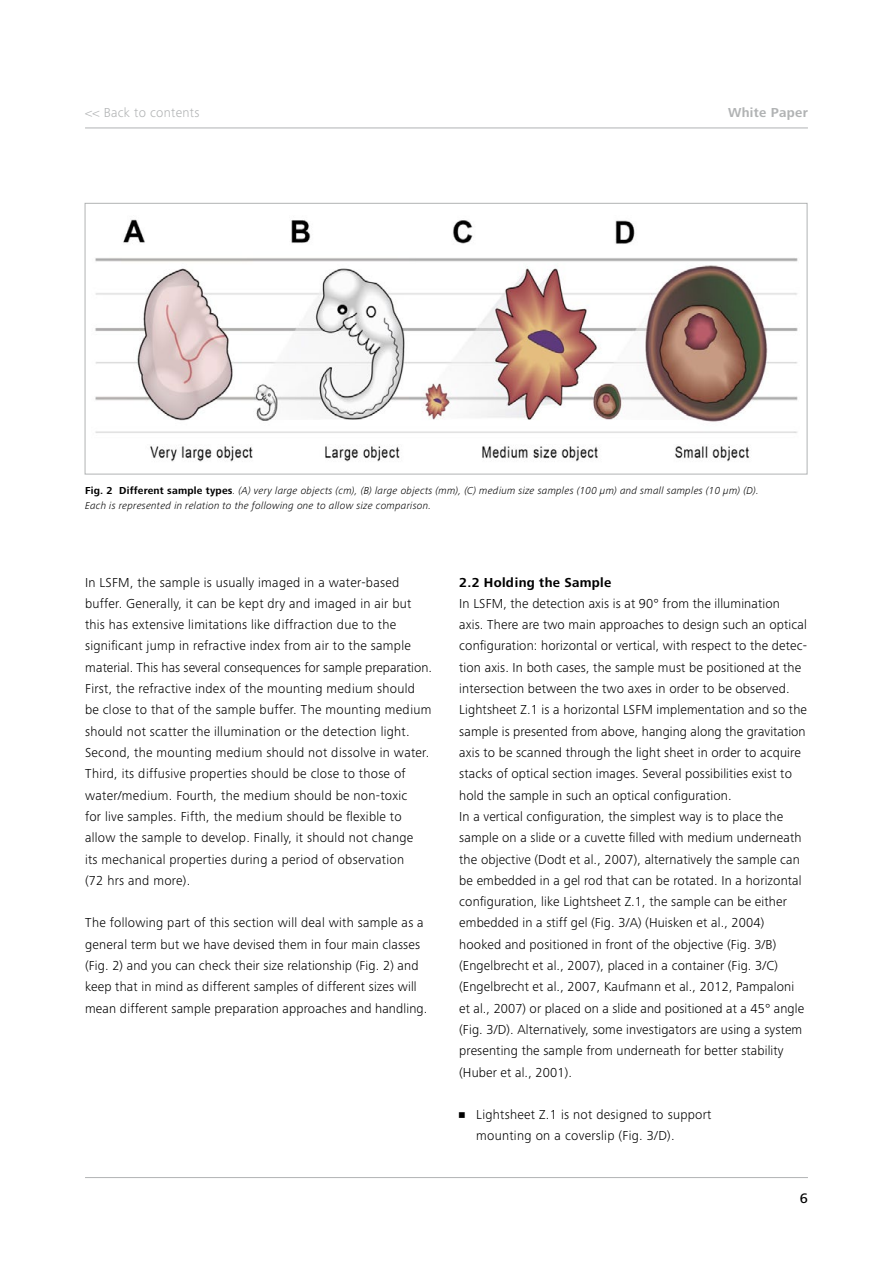
<style>
.page{position:relative;width:893px;height:1263px;background:#fff}
.page>*{position:absolute;margin:0;border:0;box-sizing:border-box;transform-origin:0 0}
.t1{font:500 14.25px "Zeiss Frutiger Next Pro";color:#000}
.copy_9_lt{font:300 13.5px/21.3px "Zeiss Frutiger Next Pro";letter-spacing:.01em;color:#000}
.copy_9_bd{font:700 13.5px "Zeiss Frutiger Next Pro";letter-spacing:.02em;color:#000}
.t2{font:300 13.5px "Zeiss Frutiger Next Pro";letter-spacing:.02em;color:#b1b3b4}
.t3{font:700 13.5px "Zeiss Frutiger Next Pro";letter-spacing:.02em;color:#b1b3b4}
.caption_7_lt_it{font:italic 300 10.5px/15px "Zeiss Frutiger Next Pro";letter-spacing:.02em;color:#000}
.s1{font-weight:700;font-style:normal}
</style>
<div class="page">
<hr style="left:85px;top:128px;width:723px;height:1px;background:#b1b3b4">
<hr style="left:85px;top:1177px;width:723px;height:1px;background:#b1b3b4">
<img style="left:95px;top:219px;width:703px;height:243px">
<div style="left:85px;top:203px;width:722px;height:271px;border:1px solid #b1b3b4"></div>
<p class="t2" style="left:85px;top:105px;width:116px">&lt;&lt; Back to contents</p>
<p class="t3" style="left:728px;top:105px;width:81px">White Paper</p>
<p class="caption_7_lt_it" style="left:85px;top:483px;width:675px"><span class="s1">Fig. 2 Different sample types</span>. (A) very large objects (cm), (B) large objects (mm), (C) medium size samples (100 μm) and small samples (10 μm) (D).<br>Each is represented in relation to the following one to allow size comparison.</p>
<p class="copy_9_lt" style="left:85px;top:571px;width:348px">In LSFM, the sample is usually imaged in a water-based buffer. Generally, it can be kept dry and imaged in air but this has extensive limitations like diffraction due to the significant jump in refractive index from air to the sample material. This has several consequences for sample preparation.<br>First, the refractive index of the mounting medium should be close to that of the sample buffer. The mounting medium should not scatter the illumination or the detection light.<br>Second, the mounting medium should not dissolve in water.<br>Third, its diffusive properties should be close to those of water/medium. Fourth, the medium should be non-toxic<br>for live samples. Fifth, the medium should be flexible to allow the sample to develop. Finally, it should not change<br>its mechanical properties during a period of observation<br>(72 hrs and more).</p>
<p class="copy_9_lt" style="left:85px;top:912px;width:344px">The following part of this section will deal with sample as a general term but we have devised them in four main classes (Fig. 2) and you can check their size relationship (Fig. 2) and keep that in mind as different samples of different sizes will mean different sample preparation approaches and handling.</p>
<p class="copy_9_bd" style="left:459px;top:574px;width:153px">2.2 Holding the Sample</p>
<p class="copy_9_lt" style="left:459px;top:593px;width:349px">In LSFM, the detection axis is at 90° from the illumination axis. There are two main approaches to design such an optical configuration: horizontal or vertical, with respect to the detec&shy;tion axis. In both cases, the sample must be positioned at the intersection between the two axes in order to be observed.<br>Lightsheet Z.1 is a horizontal LSFM implementation and so the sample is presented from above, hanging along the gravitation axis to be scanned through the light sheet in order to acquire stacks of optical section images. Several possibilities exist to hold the sample in such an optical configuration.</p>
<p class="copy_9_lt" style="left:459px;top:806px;width:346px">In a vertical configuration, the simplest way is to place the sample on a slide or a cuvette filled with medium underneath the objective (Dodt et al., 2007), alternatively the sample can be embedded in a gel rod that can be rotated. In a horizontal configuration, like Lightsheet Z.1, the sample can be either embedded in a stiff gel (Fig. 3/A) (Huisken et al., 2004) hooked and positioned in front of the objective (Fig. 3/B) (Engelbrecht et al., 2007), placed in a container (Fig. 3/C) (Engelbrecht et al., 2007, Kaufmann et al., 2012, Pampaloni et al., 2007) or placed on a slide and positioned at a 45° angle (Fig. 3/D). Alternatively, some investigators are using a system presenting the sample from underneath for better stability (Huber et al., 2001).</p>
<p class="copy_9_lt" style="left:476px;top:1104px;width:237px;text-indent:-17px">• Lightsheet Z.1 is not designed to support mounting on a coverslip (Fig. 3/D).</p>
<p class="t1" style="left:800px;top:1190px;width:10px">6</p>
</div>
